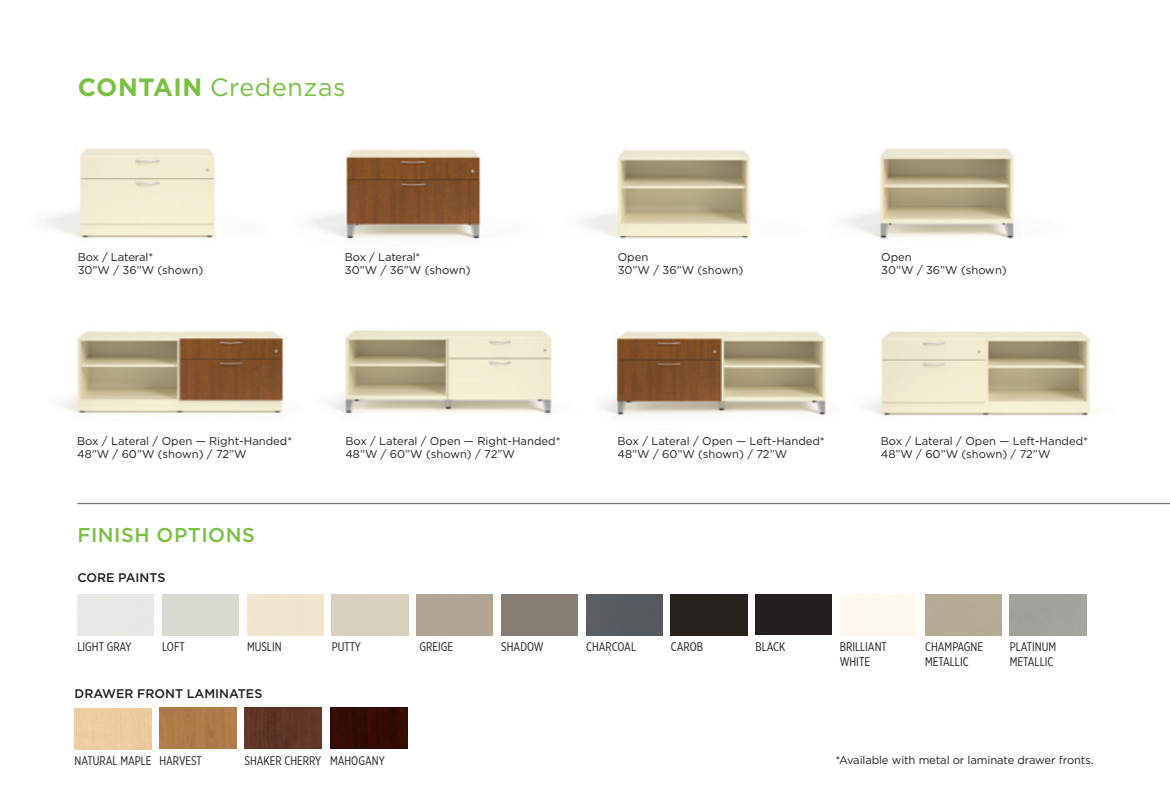
<style>
.page{position:relative;width:1170px;height:810px;background:#fff}
.page>*{position:absolute;margin:0;border:0;box-sizing:border-box;transform-origin:0 0}
.t1{font:25px "Gotham";letter-spacing:.025em;color:#79c142}
.t2{font:500 20px "Gotham";letter-spacing:.025em;color:#79c142}
._0113_Caps_Black_Hea{font:12.5px/15px "Gotham X Narrow";color:#231f20}
.t3{font:500 12.5px "Gotham";color:#231f20}
.t4{font:11.25px "Gotham";color:#231f20}
.s1{font-weight:700}
</style>
<div class="page">
<img style="left:844px;top:148px;width:175px;height:91px">
<img style="left:582px;top:149px;width:169px;height:90px">
<img style="left:45px;top:148px;width:173px;height:92px">
<img style="left:311px;top:149px;width:170px;height:92px">
<img style="left:62px;top:331px;width:223px;height:85px">
<img style="left:600px;top:331px;width:226px;height:87px">
<img style="left:329px;top:330px;width:223px;height:84px">
<img style="left:866px;top:331px;width:225px;height:85px">
<div style="left:586px;top:594px;width:76px;height:41px;background:#575b61"></div>
<div style="left:756px;top:594px;width:76px;height:41px;background:#231f20"></div>
<div style="left:671px;top:594px;width:76px;height:41px;background:#26221e"></div>
<div style="left:159px;top:708px;width:78px;height:41px;background:#af7b49"></div>
<img style="left:330px;top:708px;width:77px;height:41px">
<div style="left:245px;top:708px;width:77px;height:41px;background:#603626"></div>
<hr style="left:77px;top:503px;width:1093px;height:1px;background:#717275">
<p class="t1" style="left:78px;top:71px;width:269px"><span class="s1">CONTAIN</span> Credenzas</p>
<p class="t4" style="left:78px;top:250px;width:77px">Box / Lateral*</p>
<p class="t4" style="left:78px;top:263px;width:127px">30”W / 36”W (shown)</p>
<p class="t4" style="left:345px;top:250px;width:77px">Box / Lateral*</p>
<p class="t4" style="left:345px;top:263px;width:127px">30”W / 36”W (shown)</p>
<p class="t4" style="left:618px;top:250px;width:32px">Open</p>
<p class="t4" style="left:618px;top:263px;width:127px">30”W / 36”W (shown)</p>
<p class="t4" style="left:881px;top:250px;width:32px">Open</p>
<p class="t4" style="left:881px;top:263px;width:127px">30”W / 36”W (shown)</p>
<p class="t4" style="left:77px;top:434px;width:217px">Box / Lateral / Open — Right-Handed*</p>
<p class="t4" style="left:77px;top:446px;width:171px">48”W / 60”W (shown) / 72”W</p>
<p class="t2" style="left:77px;top:521px;width:179px">FINISH OPTIONS</p>
<p class="t3" style="left:77px;top:569px;width:89px">CORE PAINTS</p>
<p class="t4" style="left:345px;top:434px;width:217px">Box / Lateral / Open — Right-Handed*</p>
<p class="t4" style="left:345px;top:446px;width:171px">48”W / 60”W (shown) / 72”W</p>
<p class="t4" style="left:618px;top:434px;width:209px">Box / Lateral / Open — Left-Handed*</p>
<p class="t4" style="left:618px;top:446px;width:171px">48”W / 60”W (shown) / 72”W</p>
<p class="t4" style="left:881px;top:434px;width:209px">Box / Lateral / Open — Left-Handed*</p>
<p class="t4" style="left:881px;top:446px;width:171px">48”W / 60”W (shown) / 72”W</p>
<p class="_0113_Caps_Black_Hea" style="left:77px;top:639px;width:56px">LIGHT GRAY</p>
<p class="_0113_Caps_Black_Hea" style="left:162px;top:639px;width:24px">LOFT</p>
<p class="_0113_Caps_Black_Hea" style="left:247px;top:639px;width:36px">MUSLIN</p>
<p class="_0113_Caps_Black_Hea" style="left:332px;top:639px;width:31px">PUTTY</p>
<p class="_0113_Caps_Black_Hea" style="left:419px;top:639px;width:35px">GREIGE</p>
<p class="_0113_Caps_Black_Hea" style="left:501px;top:639px;width:44px">SHADOW</p>
<p class="_0113_Caps_Black_Hea" style="left:586px;top:639px;width:52px">CHARCOAL</p>
<p class="_0113_Caps_Black_Hea" style="left:840px;top:639px;width:49px">BRILLIANT<br>WHITE</p>
<p class="_0113_Caps_Black_Hea" style="left:671px;top:639px;width:34px">CAROB</p>
<p class="_0113_Caps_Black_Hea" style="left:925px;top:639px;width:60px">CHAMPAGNE<br>METALLIC</p>
<p class="_0113_Caps_Black_Hea" style="left:756px;top:639px;width:31px">BLACK</p>
<p class="_0113_Caps_Black_Hea" style="left:1010px;top:639px;width:48px">PLATINUM<br>METALLIC</p>
<p class="t3" style="left:75px;top:685px;width:189px">DRAWER FRONT LAMINATES</p>
<p class="_0113_Caps_Black_Hea" style="left:75px;top:753px;width:78px">NATURAL MAPLE</p>
<p class="_0113_Caps_Black_Hea" style="left:159px;top:753px;width:44px">HARVEST</p>
<p class="_0113_Caps_Black_Hea" style="left:245px;top:753px;width:78px">SHAKER CHERRY</p>
<p class="_0113_Caps_Black_Hea" style="left:330px;top:753px;width:56px">MAHOGANY</p>
<p class="t4" style="left:835px;top:752px;width:260px">*Available with metal or laminate drawer fronts.</p>
</div>
